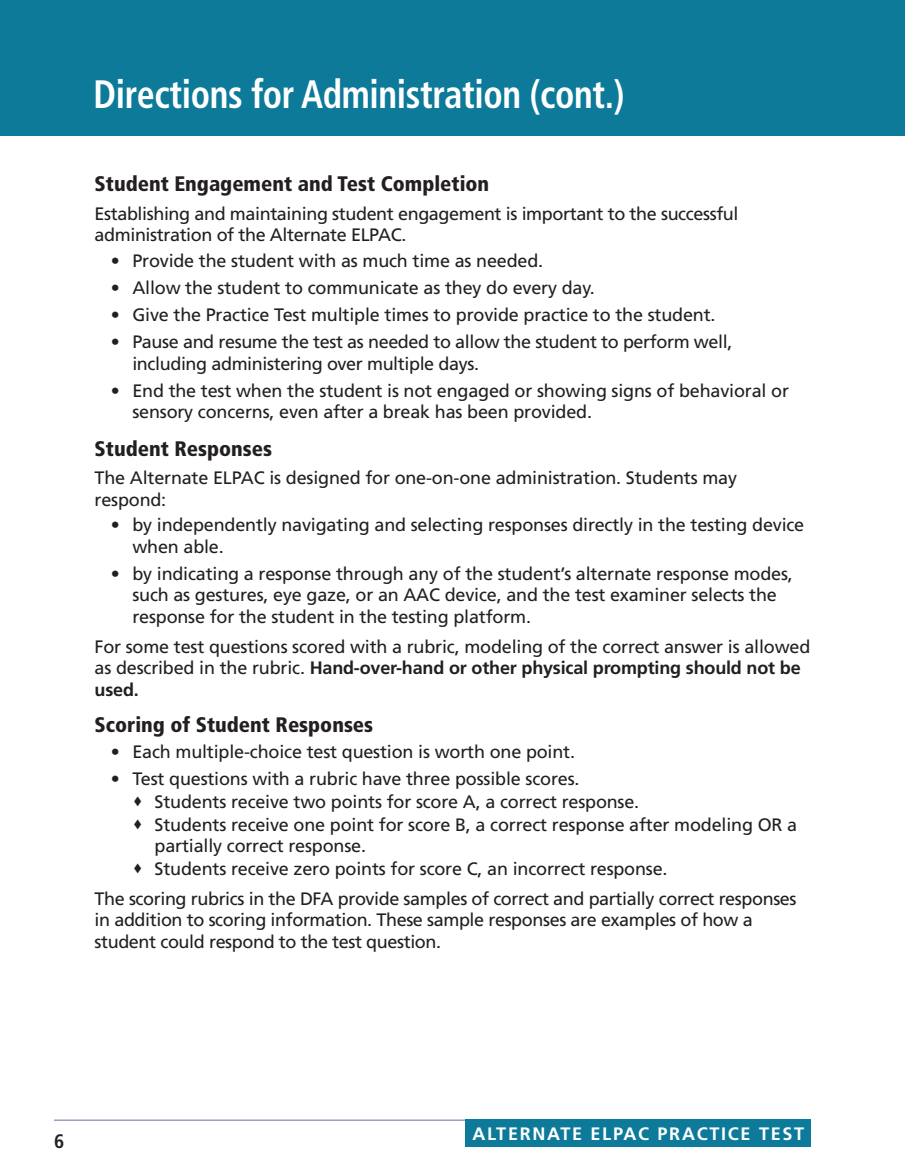
<style>
.page{position:relative;width:905px;height:1175px;background:#fff}
.page>*{position:absolute;margin:0;border:0;box-sizing:border-box;transform-origin:0 0}
.t1{font:700 condensed 39.6px "Frutiger LT Std";letter-spacing:-.01em;color:#fff;scale:.91 1}
.Heading_2{font:900 condensed 21px "Frutiger";color:#231f20}
.t2{font:700 condensed 19.5px "Frutiger LT Std";color:#231f20}
.Bullet_Text{font:18px/21.6px "Frutiger LT Std";letter-spacing:-.01em;color:#231f20}
.Body_Text{font:18px/21.6px "Frutiger LT Std";letter-spacing:-.01em;color:#231f20}
.t3{font:700 18px "Frutiger LT Std";letter-spacing:.095em;color:#fff}
.s1{font-weight:700}
</style>
<div class="page">
<hr style="left:54px;top:1119px;width:756px;height:1px;background:#9a9fc3">
<div style="left:465px;top:1119px;width:346px;height:27px;background:#0d7a9a"></div>
<div style="left:0;top:0;width:904px;height:135px;background:#0d7a9a"></div>
<h1 class="t1" style="left:93px;top:71px;width:585px">Directions for Administration (cont.)</h1>
<h4 class="Heading_2" style="left:94px;top:171px;width:396px">Student Engagement and Test Completion</h4>
<p class="Body_Text" style="left:94px;top:203px;width:645px">Establishing and maintaining student engagement is important to the successful administration of the Alternate ELPAC.</p>
<p class="Bullet_Text" style="left:111px;top:250px;width:434px">• Provide the student with as much time as needed.</p>
<p class="Bullet_Text" style="left:111px;top:277px;width:485px">• Allow the student to communicate as they do every day.</p>
<p class="Bullet_Text" style="left:111px;top:304px;width:606px">• Give the Practice Test multiple times to provide practice to the student.</p>
<p class="Bullet_Text" style="left:132px;top:331px;width:601px;text-indent:-22px">• Pause and resume the test as needed to allow the student to perform well, including administering over multiple days.</p>
<p class="Bullet_Text" style="left:132px;top:379px;width:658px;text-indent:-22px">• End the test when the student is not engaged or showing signs of behavioral or sensory concerns, even after a break has been provided.</p>
<h4 class="Heading_2" style="left:94px;top:435px;width:179px">Student Responses</h4>
<p class="Body_Text" style="left:94px;top:467px;width:644px">The Alternate ELPAC is designed for one-on-one administration. Students may respond:</p>
<p class="Bullet_Text" style="left:132px;top:514px;width:673px;text-indent:-22px">• by independently navigating and selecting responses directly in the testing device when able.</p>
<p class="Bullet_Text" style="left:132px;top:563px;width:662px;text-indent:-22px">• by indicating a response through any of the student’s alternate response modes, such as gestures, eye gaze, or an AAC device, and the test examiner selects the response for the student in the testing platform.</p>
<p class="Body_Text" style="left:94px;top:636px;width:717px">For some test questions scored with a rubric, modeling of the correct answer is allowed as described in the rubric. <span class="s1">Hand-over-hand or other physical prompting should not be used.</span></p>
<h4 class="Heading_2" style="left:94px;top:712px;width:280px">Scoring of Student Responses</h4>
<p class="Bullet_Text" style="left:111px;top:740px;width:466px">• Each multiple-choice test question is worth one point.</p>
<p class="Bullet_Text" style="left:111px;top:767px;width:470px">• Test questions with a rubric have three possible scores.</p>
<p class="Body_Text" style="left:154px;top:790px;width:486px">Students receive two points for score A, a correct response.</p>
<p class="Body_Text" style="left:154px;top:813px;width:644px">Students receive one point for score B, a correct response after modeling OR a partially correct response.</p>
<p class="Body_Text" style="left:154px;top:858px;width:514px">Students receive zero points for score C, an incorrect response.</p>
<p class="Body_Text" style="left:95px;top:888px;width:703px">The scoring rubrics in the DFA provide samples of correct and partially correct responses in addition to scoring information. These sample responses are examples of how a student could respond to the test question.</p>
<p class="t2" style="left:54px;top:1129px;width:12px">6</p>
<p class="t3" style="left:472px;top:1123px;width:333px">ALTERNATE ELPAC PRACTICE TEST</p>
</div>
